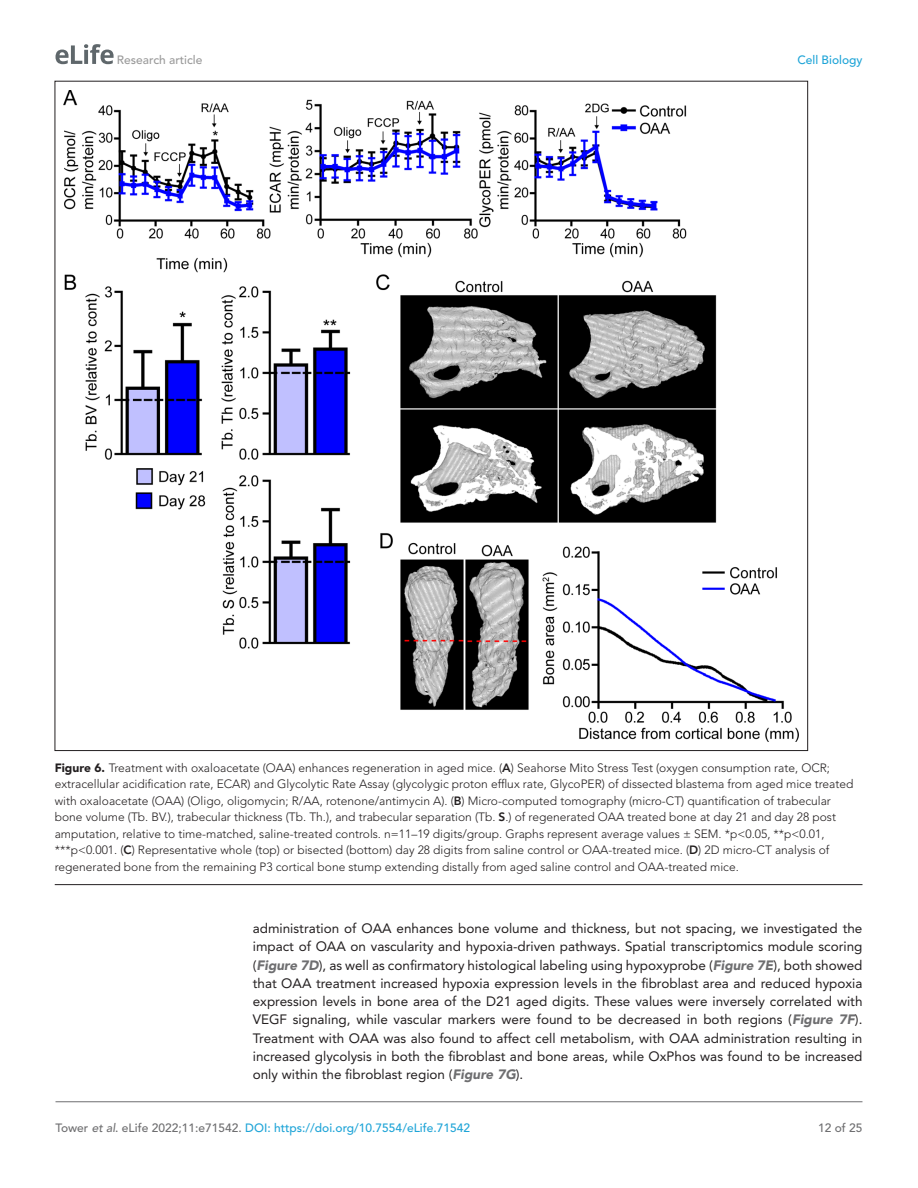
<style>
.page{position:relative;width:918px;height:1188px;background:#fff}
.page>*{position:absolute;margin:0;border:0;box-sizing:border-box;transform-origin:0 0}
.t1{font:13.5px/18.3px "Avenir LT Std";color:#231f20;text-align:justify}
.t2{font:300 12px/16.5px "Avenir LT Std";color:#231f20}
.t3{font:500 12px "Avenir LT Std";color:#1ea4d7}
.t4{font:500 12px "Avenir LT Std";color:#9a9a9a}
.t5{font:500 12px "Avenir LT Std";color:#6e6e70}
.s1{font-weight:900}
.s2{font-weight:800}
.s3{font-weight:900;font-style:italic;color:#6e6e70}
.s4{color:#6e6e70}
.s5{font-style:italic;color:#6e6e70}
</style>
<div class="page">
<svg style="left:56px;top:44px;width:58px;height:20px"></svg>
<hr style="left:56px;top:1101px;width:806px;height:1px;background:#6e6e70">
<hr style="left:55px;top:884px;width:807px;height:1px;background:#231f20">
<img style="left:64px;top:90px;width:735px;height:652px">
<p class="t4" style="left:117px;top:53px;width:87px">Research article</p>
<p class="t3" style="left:797px;top:53px;width:67px">Cell Biology</p>
<p class="t2" style="left:55px;top:759px;width:800px"><span class="s1">Figure 6.</span> Treatment with oxaloacetate (OAA) enhances regeneration in aged mice. (<span class="s2">A</span>) Seahorse Mito Stress Test (oxygen consumption rate, OCR; extracellular acidification rate, ECAR) and Glycolytic Rate Assay (glycolygic proton efflux rate, GlycoPER) of dissected blastema from aged mice treated with oxaloacetate (OAA) (Oligo, oligomycin; R/AA, rotenone/antimycin A). (<span class="s2">B</span>) Micro-computed tomography (micro-CT) quantification of trabecular bone volume (Tb. BV.), trabecular thickness (Tb. Th.), and trabecular separation (Tb. <span class="s2">S</span>.) of regenerated OAA treated bone at day 21 and day 28 post amputation, relative to time-matched, saline-treated controls. n=11–19 digits/group. Graphs represent average values ± SEM. *p&lt;0.05, **p&lt;0.01, ***p&lt;0.001. (<span class="s2">C</span>) Representative whole (top) or bisected (bottom) day 28 digits from saline control or OAA-treated mice. (<span class="s2">D</span>) 2D micro-CT analysis of regenerated bone from the remaining P3 cortical bone stump extending distally from aged saline control and OAA-treated mice.</p>
<p class="t1" style="left:253px;top:919px;width:611px">administration of OAA enhances bone volume and thickness, but not spacing, we investigated the impact of OAA on vascularity and hypoxia-driven pathways. Spatial transcriptomics module scoring (<span class="s3">Figure 7D</span>), as well as confirmatory histological labeling using hypoxyprobe (<span class="s3">Figure 7E</span>), both showed that OAA treatment increased hypoxia expression levels in the fibroblast area and reduced hypoxia expression levels in bone area of the D21 aged digits. These values were inversely correlated with VEGF signaling, while vascular markers were found to be decreased in both regions (<span class="s3">Figure 7F</span>).<br>Treatment with OAA was also found to affect cell metabolism, with OAA administration resulting in increased glycolysis in both the fibroblast and bone areas, while OxPhos was found to be increased only within the fibroblast region (<span class="s3">Figure 7G</span>).</p>
<p class="t3" style="left:56px;top:1121px;width:416px"><span class="s4">Tower</span> <span class="s5">et al</span><span class="s4">. eLife 2022;11:e71542.</span> DOI: https://doi.org/10.7554/eLife.71542</p>
<p class="t5" style="left:818px;top:1121px;width:46px">12 of 25</p>
</div>
